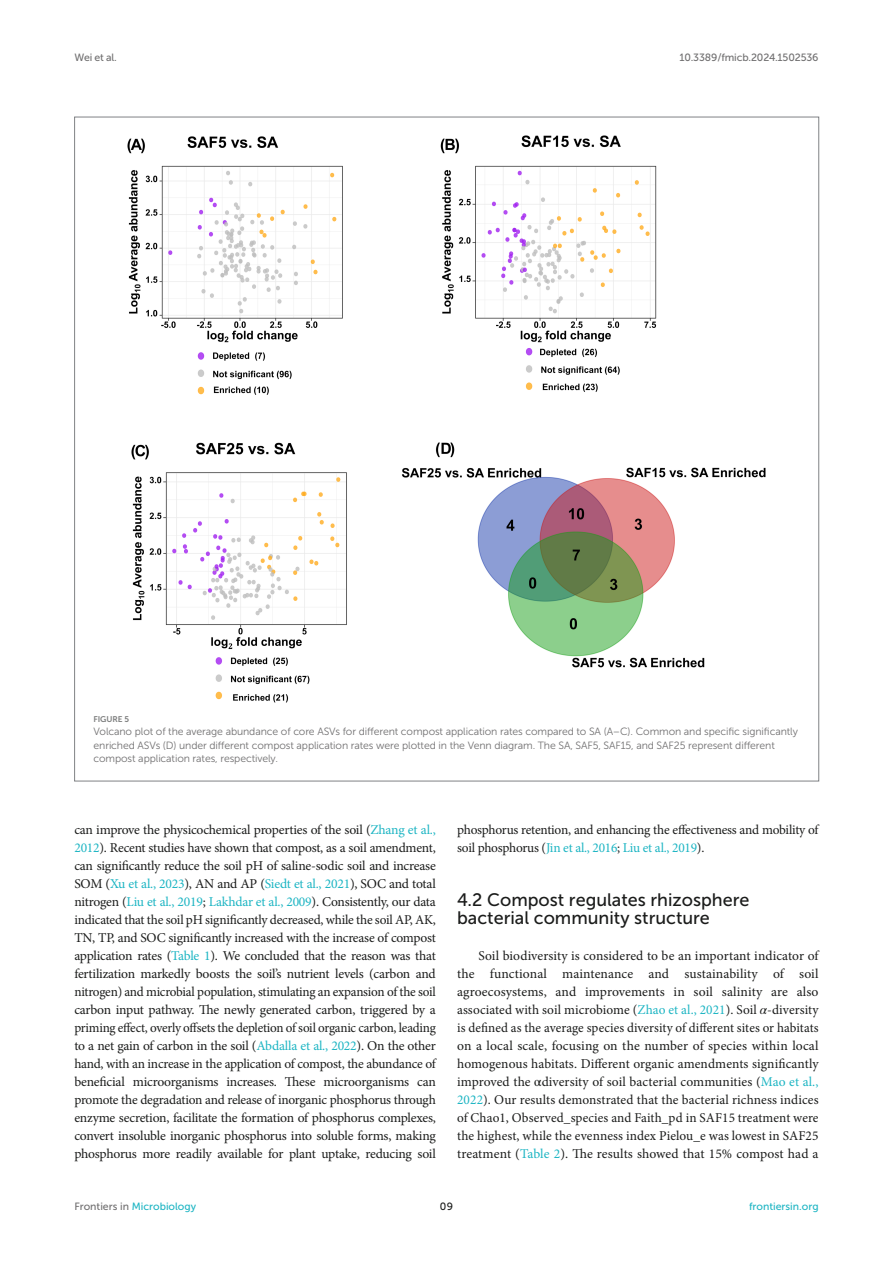
<style>
.page{position:relative;width:893px;height:1263px;background:#fff}
.page>*{position:absolute;margin:0;border:0;box-sizing:border-box;transform-origin:0 0}
.HEAD_2{font:18px/18px "Museo Sans 500";color:#1b1c1b}
.TEXT{font:13.5px/18px "Minion Pro";letter-spacing:-.015em;color:#1b1c1b;text-align:justify}
.FIG_LEG{font:10.5px/13.5px "Museo Sans 300";letter-spacing:-.01em;color:#706f70}
.t1{font:10.5px "Museo Sans 500";color:#1db5c3}
.t2{font:10.5px "Museo Sans 500";letter-spacing:-.015em;color:#706f70}
.t3{font:10.5px "Museo Sans 500";color:#1b1c1b}
.FIG_HD{font:8.25px "Museo Sans 700";letter-spacing:-.01em;color:#7e7f7f}
.s1{color:#1db5c3}
.s2{font-family:"STIX General";font-style:italic}
.s3{font-family:"STIX General"}
.s4{color:#706f70}
</style>
<div class="page">
<img style="left:128px;top:136px;width:638px;height:567px">
<p class="t2" style="left:74px;top:51px;width:44px">Wei et al.</p>
<p class="t2" style="left:679px;top:51px;width:141px">10.3389/fmicb.2024.1502536</p>
<p class="FIG_HD" style="left:94px;top:714px;width:37px">FIGURE 5</p>
<p class="FIG_LEG" style="left:94px;top:725px;width:706px">Volcano plot of the average abundance of core ASVs for different compost application rates compared to SA (A–C). Common and specific significantly enriched ASVs (D) under different compost application rates were plotted in the Venn diagram. The SA, SAF5, SAF15, and SAF25 represent different compost application rates, respectively.</p>
<p class="TEXT" style="left:74px;top:821px;width:363px">can improve the physicochemical properties of the soil (<span class="s1">Zhang et al., 2012</span>). Recent studies have shown that compost, as a soil amendment, can significantly reduce the soil pH of saline-sodic soil and increase SOM (<span class="s1">Xu et al., 2023</span>), AN and AP (<span class="s1">Siedt et al., 2021</span>), SOC and total nitrogen (<span class="s1">Liu et al., 2019</span>; <span class="s1">Lakhdar et al., 2009</span>). Consistently, our data indicated that the soil pH significantly decreased, while the soil AP, AK, TN, TP, and SOC significantly increased with the increase of compost application rates (<span class="s1">Table 1</span>). We concluded that the reason was that fertilization markedly boosts the soil’s nutrient levels (carbon and nitrogen) and microbial population, stimulating an expansion of the soil carbon input pathway. The newly generated carbon, triggered by a priming effect, overly offsets the depletion of soil organic carbon, leading to a net gain of carbon in the soil (<span class="s1">Abdalla et al., 2022</span>). On the other hand, with an increase in the application of compost, the abundance of beneficial microorganisms increases. These microorganisms can promote the degradation and release of inorganic phosphorus through enzyme secretion, facilitate the formation of phosphorus complexes, convert insoluble inorganic phosphorus into soluble forms, making phosphorus more readily available for plant uptake, reducing soil</p>
<p class="TEXT" style="left:457px;top:821px;width:363px">phosphorus retention, and enhancing the effectiveness and mobility of soil phosphorus (<span class="s1">Jin et al., 2016</span>; <span class="s1">Liu et al., 2019</span>).</p>
<p class="HEAD_2" style="left:457px;top:891px;width:294px">4.2 Compost regulates rhizosphere bacterial community structure</p>
<p class="TEXT" style="left:457px;top:947px;width:363px;text-indent:21px">Soil biodiversity is considered to be an important indicator of the functional maintenance and sustainability of soil agroecosystems, and improvements in soil salinity are also associated with soil microbiome (<span class="s1">Zhao et al., 2021</span>). Soil <span class="s2">α</span>-diversity is defined as the average species diversity of different sites or habitats on a local scale, focusing on the number of species within local homogenous habitats. Different organic amendments significantly improved the <span class="s3">α</span>diversity of soil bacterial communities (<span class="s1">Mao et al., 2022</span>). Our results demonstrated that the bacterial richness indices of Chao1, Observed_species and Faith_pd in SAF15 treatment were the highest, while the evenness index Pielou_e was lowest in SAF25 treatment (<span class="s1">Table 2</span>). The results showed that 15% compost had a</p>
<p class="t1" style="left:74px;top:1200px;width:123px"><span class="s4">Frontiers in</span> Microbiology</p>
<p class="t3" style="left:440px;top:1200px;width:15px">09</p>
<p class="t1" style="left:749px;top:1200px;width:71px">frontiersin.org</p>
</div>
